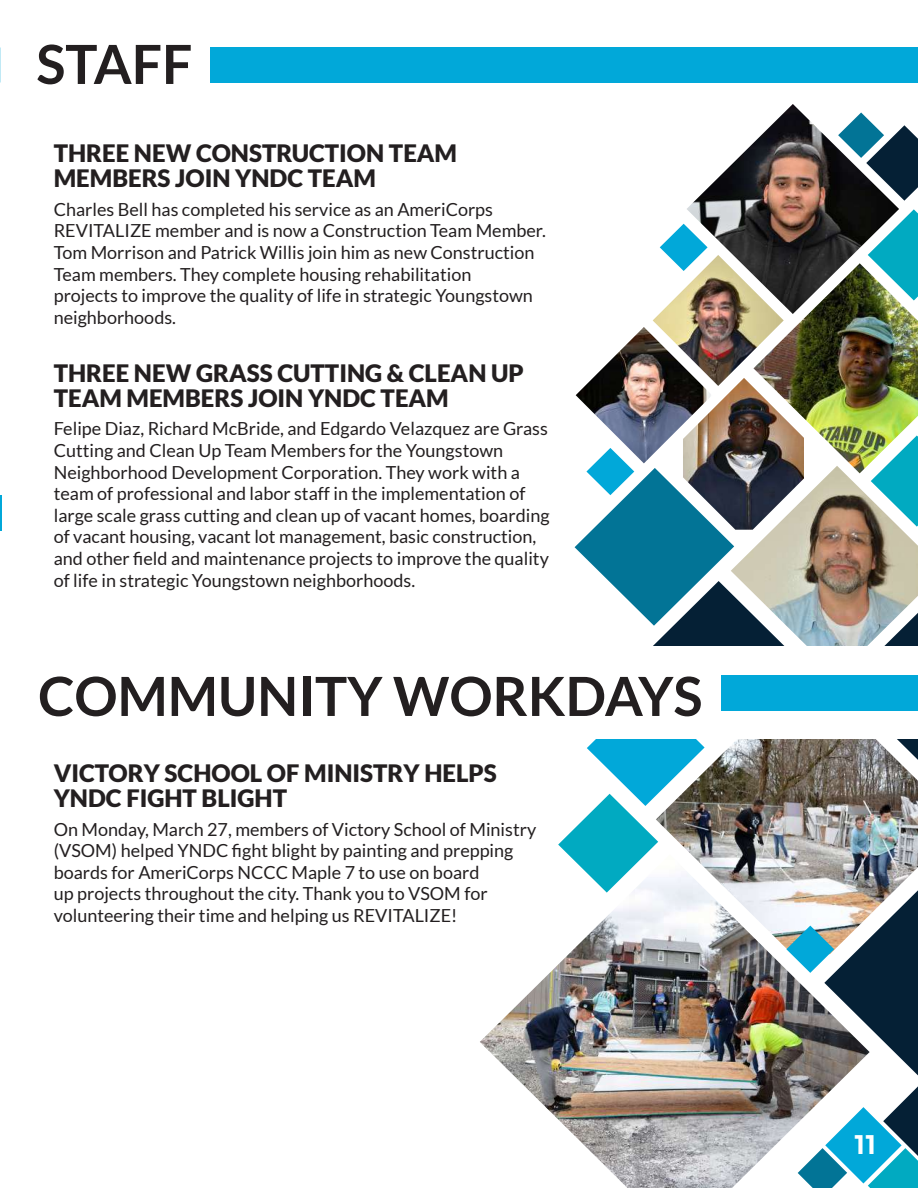
<style>
.page{position:relative;width:918px;height:1188px;background:#fff}
.page>*{position:absolute;margin:0;border:0;box-sizing:border-box;transform-origin:0 0}
.t1{font:700 54px "Lato";color:#231f20}
.t2{font:700 27px "Montserrat";color:#fff}
.t3{font:900 24px/25.5px "Lato";color:#231f20}
.t4{font:18px/21.6px "Lato";color:#231f20}
</style>
<div class="page">
<img style="left:687px;top:104px;width:212px;height:159px">
<img style="left:784px;top:263px;width:134px;height:173px">
<svg style="left:838px;top:112px;width:80px;height:89px"></svg>
<svg style="left:868px;top:209px;width:50px;height:92px"></svg>
<img style="left:712px;top:378px;width:92px;height:58px">
<img style="left:653px;top:255px;width:131px;height:131px">
<svg style="left:660px;top:224px;width:48px;height:47px"></svg>
<img style="left:576px;top:327px;width:136px;height:109px">
<hr style="left:0;top:495px;width:1px;height:35px;background:#01a8d9">
<div style="left:211px;top:48px;width:707px;height:35px;background:#01a8d9"></div>
<img style="left:480px;top:965px;width:78px;height:154px">
<img style="left:558px;top:436px;width:360px;height:752px">
<h1 class="t1" style="left:36px;top:33px;width:158px">STAFF</h1>
<h3 class="t3" style="left:54px;top:140px;width:405px">THREE NEW CONSTRUCTION TEAM<br>MEMBERS JOIN YNDC TEAM</h3>
<p class="t4" style="left:54px;top:198px;width:494px">Charles Bell has completed his service as an AmeriCorps REVITALIZE member and is now a Construction Team Member.<br>Tom Morrison and Patrick Willis join him as new Construction Team members. They complete housing rehabilitation<br>projects to improve the quality of life in strategic Youngstown neighborhoods.</p>
<h3 class="t3" style="left:54px;top:359px;width:472px">THREE NEW GRASS CUTTING &amp; CLEAN UP<br>TEAM MEMBERS JOIN YNDC TEAM</h3>
<p class="t4" style="left:54px;top:418px;width:497px">Felipe Diaz, Richard McBride, and Edgardo Velazquez are Grass Cutting and Clean Up Team Members for the Youngstown Neighborhood Development Corporation. They work with a team of professional and labor staff in the implementation of large scale grass cutting and clean up of vacant homes, boarding of vacant housing, vacant lot management, basic construction, and other field and maintenance projects to improve the quality of life in strategic Youngstown neighborhoods.</p>
<h1 class="t1" style="left:38px;top:665px;width:666px">COMMUNITY WORKDAYS</h1>
<h3 class="t3" style="left:54px;top:760px;width:445px">VICTORY SCHOOL OF MINISTRY HELPS<br>YNDC FIGHT BLIGHT</h3>
<p class="t4" style="left:54px;top:818px;width:484px">On Monday, March 27, members of Victory School of Ministry (VSOM) helped YNDC fight blight by painting and prepping boards for AmeriCorps NCCC Maple 7 to use on board<br>up projects throughout the city. Thank you to VSOM for volunteering their time and helping us REVITALIZE!</p>
<h2 class="t2" style="left:854px;top:1128px;width:23px">11</h2>
</div>
